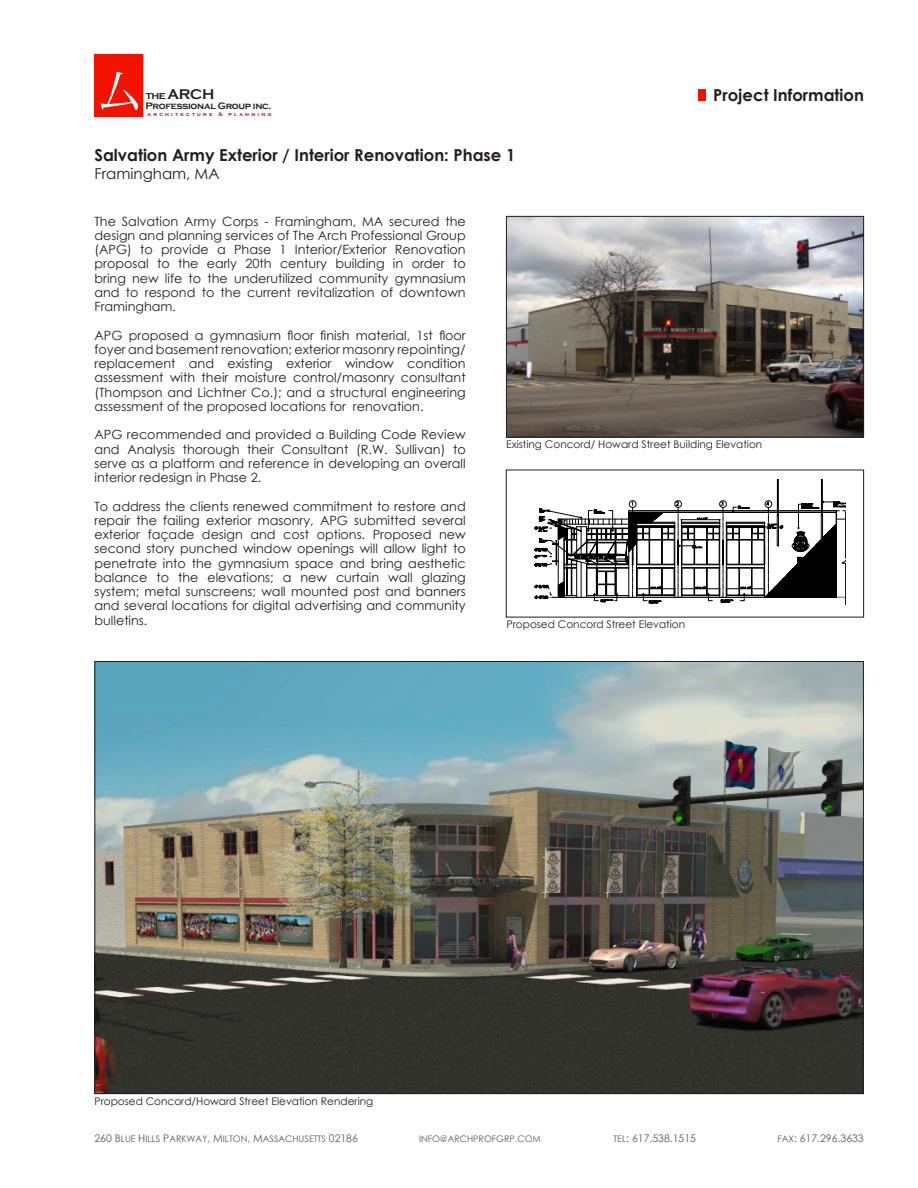
<style>
.page{position:relative;width:918px;height:1188px;background:#fff}
.page>*{position:absolute;margin:0;border:0;box-sizing:border-box;transform-origin:0 0}
.t1{font:700 16.5px "Century Gothic";color:#231f20}
.t2{font:15px "Century Gothic";color:#231f20}
.t3{font:700 14.4px "Copperplate Gothic";color:#231f20}
.t4{font:12.75px/14.2px "Century Gothic";color:#231f20;text-align:justify}
.t5{font:700 11.55px "Copperplate Gothic";letter-spacing:-.03em;color:#231f20}
.t6{font:700 10.8px "Copperplate Gothic";color:#231f20}
.t7{font:10.5px "Century Gothic";color:#231f20}
.t8{font:10.5px "Century Gothic";color:#57585a}
.t9{font:700 9.6px "Copperplate Gothic";letter-spacing:-.03em;color:#231f20}
.t10{font:9px "Century Gothic";color:#57585a}
.t11{font:700 9px/17.4px "Copperplate Gothic";letter-spacing:.02em;color:#231f20}
.t12{font:700 9px "Copperplate Gothic";letter-spacing:.05em;color:#231f20}
.t13{font:700 9px "Copperplate Gothic";letter-spacing:.07em;color:#231f20}
.t14{font:700 5.4px "Copperplate Gothic";letter-spacing:.42em;color:#b00d15}
.s1{font-size:10.5px}
.s2{font-size:9px}
</style>
<div class="page">
<img style="left:94px;top:54px;width:50px;height:63px">
<div style="left:698px;top:90px;width:8px;height:11px;background:#f31200"></div>
<svg style="left:534px;top:480px;width:312px;height:125px"></svg>
<img style="left:508px;top:218px;width:354px;height:217px">
<div style="left:506px;top:216px;width:358px;height:221px;border:1px solid #231f20"></div>
<img style="left:96px;top:663px;width:766px;height:429px">
<p class="t3" style="left:167px;top:86px;width:49px">ARCH</p>
<p class="t9" style="left:146px;top:101px;width:127px">Professional Group inc.</p>
<p class="t14" style="left:148px;top:111px;width:126px">architecture &amp; planning</p>
<p class="t6" style="left:146px;top:89px;width:22px">the</p>
<p class="t1" style="left:94px;top:142px;width:422px">Salvation Army Exterior / Interior Renovation: Phase 1</p>
<p class="t2" style="left:94px;top:163px;width:127px">Framingham, MA</p>
<p class="t5" style="left:100px;top:170px;width:165px">Charles W. Bradley III, aia</p>
<p class="t1" style="left:713px;top:83px;width:152px">Project Information</p>
<p class="t4" style="left:94px;top:214px;width:373px">The Salvation Army Corps - Framingham, MA secured the design and planning services of The Arch Professional Group (APG) to provide a Phase 1 Interior/Exterior Renovation proposal to the early 20th century building in order to bring new life to the underutilized community gymnasium and to respond to the current revitalization of downtown Framingham.</p>
<p class="t4" style="left:94px;top:328px;width:373px">APG proposed a gymnasium floor finish material, 1st floor foyer and basement renovation; exterior masonry repointing/ replacement and existing exterior window condition assessment with their moisture control/masonry consultant (Thompson and Lichtner Co.); and a structural engineering assessment of the proposed locations for renovation.</p>
<p class="t4" style="left:94px;top:427px;width:373px">APG recommended and provided a Building Code Review and Analysis thorough their Consultant (R.W. Sullivan) to serve as a platform and reference in developing an overall interior redesign in Phase 2.</p>
<p class="t4" style="left:94px;top:499px;width:373px">To address the clients renewed commitment to restore and repair the failing exterior masonry, APG submitted several exterior façade design and cost options. Proposed new second story punched window openings will allow light to penetrate into the gymnasium space and bring aesthetic balance to the elevations; a new curtain wall glazing system; metal sunscreens; wall mounted post and banners and several locations for digital advertising and community bulletins.</p>
<p class="t11" style="left:100px;top:250px;width:126px">Office:<br>260 Blue Hills Parkway</p>
<p class="t11" style="left:100px;top:280px;width:93px">Milton, MA 02186</p>
<p class="t13" style="left:117px;top:330px;width:76px">617.296.3633</p>
<p class="t11" style="left:100px;top:326px;width:11px">f:</p>
<p class="t12" style="left:118px;top:391px;width:128px">cwb@archprofgrp.com</p>
<p class="t7" style="left:506px;top:437px;width:258px">Existing Concord/ Howard Street Building Elevation</p>
<p class="t7" style="left:507px;top:617px;width:180px">Proposed Concord Street Elevation</p>
<p class="t7" style="left:94px;top:1094px;width:280px">Proposed Concord/Howard Street Elevation Rendering</p>
<p class="t10" style="left:94px;top:1132px;width:265px"><span class="s1">260 B</span>LUE <span class="s1">H</span>ILLS <span class="s1">P</span>ARKWAY<span class="s1">, M</span>ILTON<span class="s1">, M</span>ASSACHUSETTS <span class="s1">02186</span></p>
<p class="t10" style="left:419px;top:1132px;width:123px">INFO@ARCHPROFGRP.COM</p>
<p class="t8" style="left:613px;top:1131px;width:84px"><span class="s2">TEL</span>: 617.538.1515</p>
<p class="t8" style="left:778px;top:1131px;width:88px"><span class="s2">FAX</span>: 617.296.3633</p>
</div>
